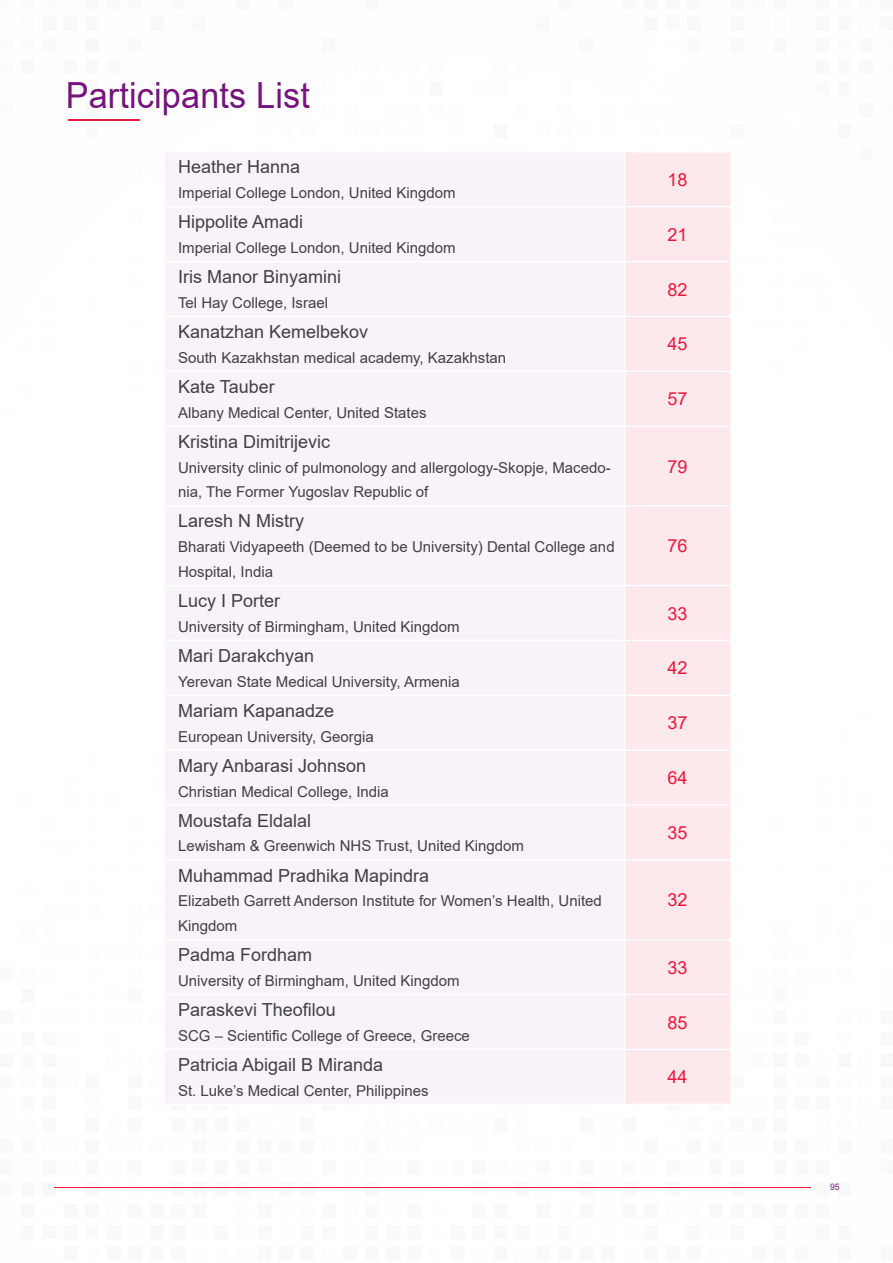
<style>
.page{position:relative;width:893px;height:1263px;background:#fff}
.page>*{position:absolute;margin:0;border:0;box-sizing:border-box;transform-origin:0 0}
.t1{font:36px "Arial";letter-spacing:.005em;color:#75147b;scale:.95 1}
.t2{font:18px "Arial";color:#414042}
.t3{font:18px "Arial";color:#eb173d}
.t4{font:15px/24.8px "Arial";color:#414042}
.t5{font:9px "Arial";color:#75147b;scale:.95 1}
</style>
<div class="page">
<svg style="left:54px;top:1187px;width:756px;height:1px"></svg>
<div style="left:165px;top:153px;width:459px;height:950px;background:#f8f3f8"></div>
<div style="left:625px;top:152px;width:105px;height:951px;background:#fde8ec"></div>
<hr style="left:165px;top:206px;width:460px;height:1px;background:#fff">
<hr style="left:625px;top:206px;width:105px;height:1px;background:#fff">
<hr style="left:165px;top:261px;width:460px;height:1px;background:#fff">
<hr style="left:625px;top:261px;width:105px;height:1px;background:#fff">
<hr style="left:165px;top:316px;width:460px;height:1px;background:#fff">
<hr style="left:625px;top:316px;width:105px;height:1px;background:#fff">
<hr style="left:165px;top:371px;width:460px;height:1px;background:#fff">
<hr style="left:625px;top:371px;width:105px;height:1px;background:#fff">
<hr style="left:165px;top:425px;width:460px;height:2px;background:#fff">
<hr style="left:625px;top:425px;width:105px;height:2px;background:#fff">
<hr style="left:165px;top:505px;width:460px;height:2px;background:#fff">
<hr style="left:625px;top:505px;width:105px;height:2px;background:#fff">
<hr style="left:165px;top:585px;width:460px;height:1px;background:#fff">
<hr style="left:625px;top:585px;width:105px;height:1px;background:#fff">
<hr style="left:165px;top:640px;width:460px;height:1px;background:#fff">
<hr style="left:625px;top:640px;width:105px;height:1px;background:#fff">
<hr style="left:165px;top:695px;width:460px;height:1px;background:#fff">
<hr style="left:625px;top:695px;width:105px;height:1px;background:#fff">
<hr style="left:165px;top:749px;width:460px;height:2px;background:#fff">
<hr style="left:625px;top:749px;width:105px;height:2px;background:#fff">
<hr style="left:165px;top:804px;width:460px;height:2px;background:#fff">
<hr style="left:625px;top:804px;width:105px;height:2px;background:#fff">
<hr style="left:165px;top:859px;width:460px;height:2px;background:#fff">
<hr style="left:625px;top:859px;width:105px;height:2px;background:#fff">
<hr style="left:165px;top:939px;width:460px;height:1px;background:#fff">
<hr style="left:625px;top:939px;width:105px;height:1px;background:#fff">
<hr style="left:165px;top:994px;width:460px;height:1px;background:#fff">
<hr style="left:625px;top:994px;width:105px;height:1px;background:#fff">
<hr style="left:165px;top:1049px;width:460px;height:1px;background:#fff">
<hr style="left:625px;top:1049px;width:105px;height:1px;background:#fff">
<hr style="left:69px;top:120px;width:71px;height:1px;background:#eb173d">
<h1 class="t1" style="left:66px;top:71px;width:258px">Participants List</h1>
<p class="t2" style="left:178px;top:155px;width:124px">Heather Hanna</p>
<p class="t4" style="left:178px;top:180px;width:279px">Imperial College London, United Kingdom</p>
<p class="t2" style="left:178px;top:210px;width:127px">Hippolite Amadi</p>
<p class="t4" style="left:178px;top:235px;width:279px">Imperial College London, United Kingdom</p>
<p class="t2" style="left:178px;top:264px;width:165px">Iris Manor Binyamini</p>
<p class="t4" style="left:178px;top:290px;width:152px">Tel Hay College, Israel</p>
<p class="t2" style="left:178px;top:319px;width:192px">Kanatzhan Kemelbekov</p>
<p class="t4" style="left:178px;top:345px;width:330px">South Kazakhstan medical academy, Kazakhstan</p>
<p class="t2" style="left:178px;top:374px;width:98px">Kate Tauber</p>
<p class="t4" style="left:178px;top:400px;width:250px">Albany Medical Center, United States</p>
<p class="t3" style="left:667px;top:167px;width:22px">18</p>
<p class="t3" style="left:667px;top:222px;width:22px">21</p>
<p class="t3" style="left:667px;top:277px;width:22px">82</p>
<p class="t3" style="left:667px;top:332px;width:22px">45</p>
<p class="t3" style="left:667px;top:387px;width:22px">57</p>
<p class="t2" style="left:178px;top:429px;width:153px">Kristina Dimitrijevic</p>
<p class="t4" style="left:178px;top:455px;width:434px">University clinic of pulmonology and allergology-Skopje, Macedo&shy;nia, The Former Yugoslav Republic of</p>
<p class="t3" style="left:667px;top:454px;width:22px">79</p>
<p class="t2" style="left:178px;top:509px;width:128px">Laresh N Mistry</p>
<p class="t4" style="left:178px;top:534px;width:438px">Bharati Vidyapeeth (Deemed to be University) Dental College and<br>Hospital, India</p>
<p class="t3" style="left:667px;top:533px;width:22px">76</p>
<p class="t2" style="left:178px;top:588px;width:104px">Lucy I Porter</p>
<p class="t4" style="left:178px;top:614px;width:283px">University of Birmingham, United Kingdom</p>
<p class="t3" style="left:667px;top:601px;width:22px">33</p>
<p class="t2" style="left:178px;top:643px;width:138px">Mari Darakchyan</p>
<p class="t4" style="left:178px;top:669px;width:283px">Yerevan State Medical University, Armenia</p>
<p class="t2" style="left:178px;top:698px;width:158px">Mariam Kapanadze</p>
<p class="t4" style="left:178px;top:724px;width:197px">European University, Georgia</p>
<p class="t2" style="left:178px;top:753px;width:190px">Mary Anbarasi Johnson</p>
<p class="t4" style="left:178px;top:779px;width:212px">Christian Medical College, India</p>
<p class="t2" style="left:178px;top:808px;width:135px">Moustafa Eldalal</p>
<p class="t4" style="left:178px;top:834px;width:347px">Lewisham &amp; Greenwich NHS Trust, United Kingdom</p>
<p class="t3" style="left:667px;top:656px;width:22px">42</p>
<p class="t3" style="left:667px;top:711px;width:22px">37</p>
<p class="t3" style="left:667px;top:765px;width:22px">64</p>
<p class="t3" style="left:667px;top:820px;width:22px">35</p>
<p class="t2" style="left:178px;top:863px;width:253px">Muhammad Pradhika Mapindra</p>
<p class="t4" style="left:178px;top:889px;width:425px">Elizabeth Garrett Anderson Institute for Women’s Health, United<br>Kingdom</p>
<p class="t3" style="left:667px;top:888px;width:22px">32</p>
<p class="t2" style="left:178px;top:942px;width:136px">Padma Fordham</p>
<p class="t4" style="left:178px;top:968px;width:283px">University of Birmingham, United Kingdom</p>
<p class="t3" style="left:667px;top:955px;width:22px">33</p>
<p class="t2" style="left:178px;top:997px;width:159px">Paraskevi Theofilou</p>
<p class="t4" style="left:178px;top:1023px;width:293px">SCG – Scientific College of Greece, Greece</p>
<p class="t2" style="left:178px;top:1052px;width:207px">Patricia Abigail B Miranda</p>
<p class="t4" style="left:178px;top:1078px;width:252px">St. Luke’s Medical Center, Philippines</p>
<p class="t3" style="left:667px;top:1010px;width:22px">85</p>
<p class="t3" style="left:667px;top:1065px;width:22px">44</p>
<p class="t5" style="left:830px;top:1181px;width:11px">95</p>
</div>
